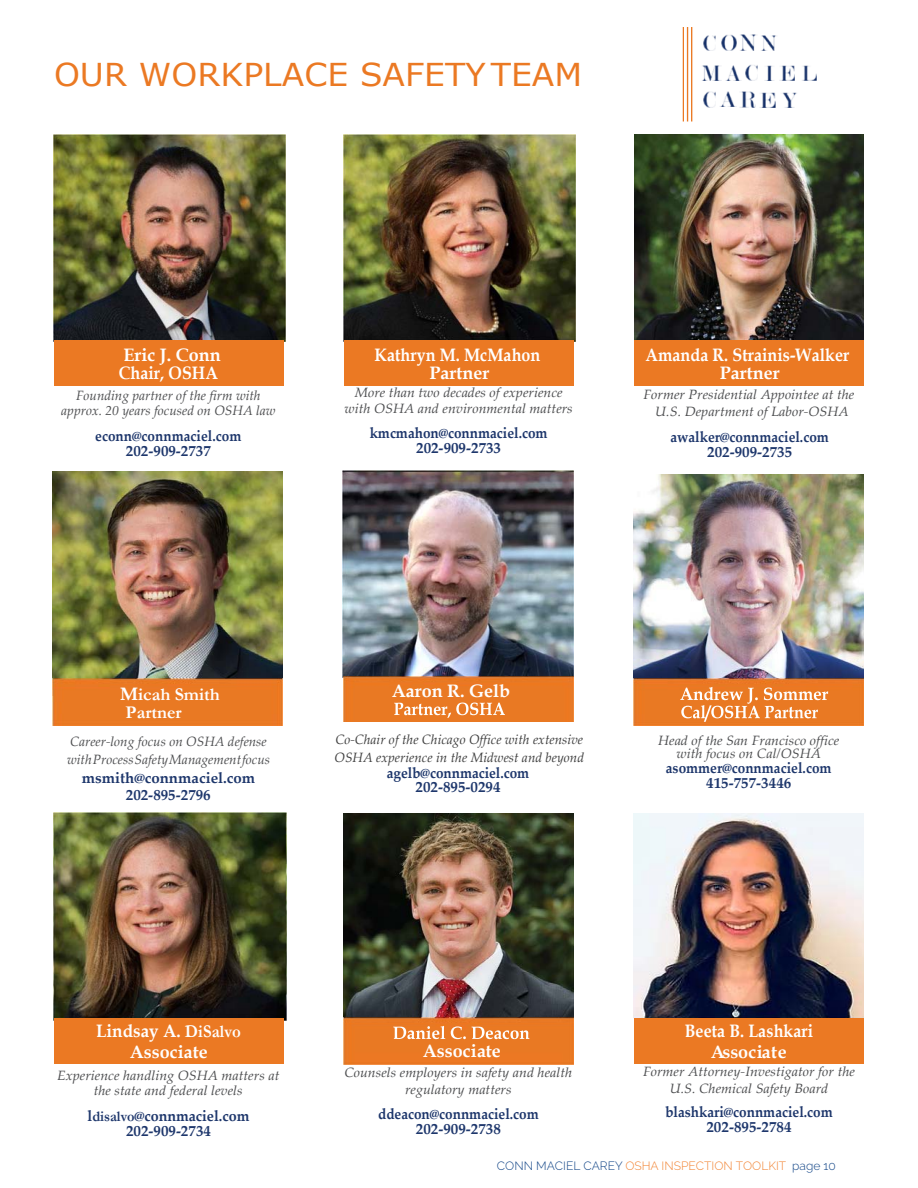
<style>
.page{position:relative;width:918px;height:1188px;background:#fff}
.page>*{position:absolute;margin:0;border:0;box-sizing:border-box;transform-origin:0 0}
.t1{font:31.5px "Verdana";color:#eb7923;scale:1.05 1}
.t2{font:700 18px/18px "Book Antiqua";color:#fff;text-align:center;scale:.89 1}
.t3{font:700 18px/17.9px "Book Antiqua";color:#fff}
.t4{font:700 18px/20.9px "Book Antiqua";color:#fff;text-align:center;scale:.95 1}
.t5{font:700 18px/17.9px "Garamond";color:#fff}
.t6{font:700 15px/15px "Palatino Linotype";color:#1e376c;text-align:center;scale:.9 1}
.t7{font:700 15px/15.1px "Palatino Linotype";color:#1e376c;text-align:center;scale:.95 1}
.t8{font:700 15px/17.4px "Palatino Linotype";color:#1e376c;text-align:center}
.t9{font:italic 13.5px/16.2px "Palatino Linotype";color:#4c4d4f;text-align:center;scale:1.05 1}
.t10{font:italic 13.5px/17.2px "Palatino Linotype";color:#4c4d4f}
.t11{font:italic 13.5px/18.1px "Palatino Linotype";color:#3e3e3e}
.t12{font:italic 13.5px "Palatino Linotype";color:#4c4d4f;scale:1.05 1}
.t13{font:300 12px "Raleway";color:#0e4285}
.s1{font-style:inherit}
.s2{font-family:"Book Antiqua"}
.s3{font-family:"Garamond"}
.s4{color:#f28230}
</style>
<div class="page">
<img style="left:634px;top:135px;width:230px;height:205px">
<img style="left:344px;top:135px;width:232px;height:207px">
<img style="left:54px;top:135px;width:231px;height:207px">
<img style="left:54px;top:813px;width:232px;height:208px">
<img style="left:634px;top:813px;width:229px;height:205px">
<img style="left:703px;top:36px;width:13px;height:14px">
<img style="left:760px;top:93px;width:15px;height:15px">
<img style="left:782px;top:93px;width:15px;height:15px">
<img style="left:761px;top:36px;width:15px;height:14px">
<img style="left:722px;top:35px;width:14px;height:15px">
<img style="left:740px;top:35px;width:16px;height:15px">
<img style="left:703px;top:91px;width:13px;height:16px">
<img style="left:720px;top:91px;width:16px;height:16px">
<img style="left:741px;top:91px;width:15px;height:16px">
<div style="left:54px;top:340px;width:230px;height:46px;background:#eb7923"></div>
<div style="left:344px;top:340px;width:230px;height:46px;background:#eb7923"></div>
<div style="left:634px;top:340px;width:230px;height:46px;background:#eb7923"></div>
<img style="left:53px;top:471px;width:229px;height:208px">
<div style="left:53px;top:679px;width:230px;height:46px;background:#e97923"></div>
<div style="left:54px;top:1019px;width:230px;height:45px;background:#eb7923"></div>
<img style="left:343px;top:471px;width:230px;height:205px">
<div style="left:343px;top:676px;width:230px;height:46px;background:#e97923"></div>
<svg style="left:394px;top:703px;width:111px;height:15px;background:#ee9e5f"></svg>
<img style="left:343px;top:813px;width:231px;height:251px">
<div style="left:344px;top:1018px;width:229px;height:46px;background:#eb7923"></div>
<svg style="left:393px;top:1026px;width:136px;height:13px"></svg>
<img style="left:633px;top:474px;width:231px;height:251px">
<div style="left:634px;top:679px;width:229px;height:46px;background:#eb7923"></div>
<svg style="left:680px;top:687px;width:148px;height:35px"></svg>
<div style="left:634px;top:1018px;width:230px;height:46px;background:#eb7923"></div>
<img style="left:702px;top:65px;width:20px;height:16px">
<img style="left:725px;top:65px;width:17px;height:16px">
<img style="left:746px;top:65px;width:12px;height:16px">
<img style="left:767px;top:65px;width:6px;height:15px">
<img style="left:779px;top:65px;width:16px;height:16px">
<img style="left:802px;top:65px;width:15px;height:16px">
<hr style="left:683px;top:27px;width:1px;height:95px;background:#eb7923">
<hr style="left:687px;top:27px;width:1px;height:95px;background:#eb7923">
<hr style="left:691px;top:27px;width:1px;height:95px;background:#eb7923">
<h1 class="t1" style="left:54px;top:53px;width:505px">OUR WORKPLACE SAFETY TEAM</h1>
<h2 class="t3" style="left:119px;top:346px;width:104px">Eric J. Conn<br>Chair, OSHA</h2>
<p class="t10" style="left:61px;top:388px;width:216px;line-height:15px;text-align:center">Founding partner of the firm with <span class="s1">approx. 20</span> years focused on OSHA law</p>
<p class="t6" style="left:95px;top:428px;width:164px">econn@connmaciel.com<br>202<span class="s1">‐</span>909<span class="s1">‐</span>2737</p>
<h2 class="t2" style="left:374px;top:346px;width:188px">Kathryn M. McMahon<br>Partner</h2>
<h2 class="t2" style="left:646px;top:346px;width:230px">Amanda R. Strainis-Walker<br>Partner</h2>
<p class="t9" style="left:345px;top:383px;width:219px">More than two decades of experience with OSHA and environmental matters</p>
<p class="t6" style="left:370px;top:425px;width:199px">kmcmahon@connmaciel.com<br>202<span class="s1">‐</span>909<span class="s1">‐</span>2733</p>
<p class="t9" style="left:643px;top:385px;width:202px;line-height:17.4px">Former Presidential Appointee at the<br>U.S. Department of Labor<span class="s1">‐</span>OSHA</p>
<p class="t6" style="left:670px;top:428px;width:178px">awalker@connmaciel.com<br>202<span class="s1">‐</span>909<span class="s1">‐</span>2735</p>
<h2 class="t5" style="left:120px;top:685px;width:101px"><span class="s2">M</span>icah Smith<br>Partner</h2>
<p class="t10" style="left:67px;top:733px;width:205px">Career<span class="s1">‐</span>long focus on OSHA defense withProcessSafetyManagementfocus</p>
<p class="t8" style="left:82px;top:768px;width:175px">msmith@connmaciel.com<br>202<span class="s1">‐</span>895<span class="s1">‐</span>2796</p>
<h2 class="t3" style="left:392px;top:682px;width:120px">Aaron R. Gelb</h2>
<p class="t11" style="left:335px;top:729px;width:251px">Co<span class="s1">‐</span>Chair of the Chicago Office with extensive<br>OSHA experience in the Midwest and beyond</p>
<p class="t6" style="left:387px;top:764px;width:160px">agelb@connmaciel.com<br>202<span class="s1">‐</span>895<span class="s1">‐</span>0294</p>
<p class="t9" style="left:658px;top:731px;width:174px">Head of the San Francisco office</p>
<p class="t12" style="left:677px;top:744px;width:139px">with focus on Cal/OSHA</p>
<p class="t6" style="left:666px;top:760px;width:186px">asommer@connmaciel.com<br>415<span class="s1">‐</span>757<span class="s1">‐</span>3446</p>
<h2 class="t4" style="left:96px;top:1020px;width:154px">Lindsay A. <span class="s3">DiSalvo<br></span>Associate</h2>
<p class="t9" style="left:57px;top:1067px;width:213px;line-height:15px">Experience handling OSHA matters at the state and federal levels</p>
<p class="t7" style="left:88px;top:1108px;width:172px">l<span class="s3">disalvo</span>@connmaciel.com<br>202<span class="s1">‐</span>909<span class="s1">‐</span>2734</p>
<h2 class="t2" style="left:685px;top:1019px;width:146px;line-height:21.9px">Beeta B. Lashkari<br>Associate</h2>
<p class="t9" style="left:643px;top:1063px;width:203px">Former Attorney<span class="s1">‐</span>Investigator for the<br>U.S. Chemical Safety Board</p>
<p class="t6" style="left:665px;top:1104px;width:187px">blashkari@connmaciel.com<br>202<span class="s1">‐</span>895<span class="s1">‐</span>2784</p>
<p class="t13" style="left:497px;top:1161px;width:340px">CONN MACIEL CAREY <span class="s4">OSHA INSPECTION TOOLKIT</span> page 10</p>
<h2 class="t3" style="left:423px;top:1042px;width:80px">Associate</h2>
<p class="t9" style="left:344px;top:1064px;width:218px">Counsels employers in safety and health regulatory matters</p>
<p class="t6" style="left:378px;top:1106px;width:180px">ddeacon@connmaciel.com<br>202<span class="s1">‐</span>909<span class="s1">‐</span>2738</p>
</div>
